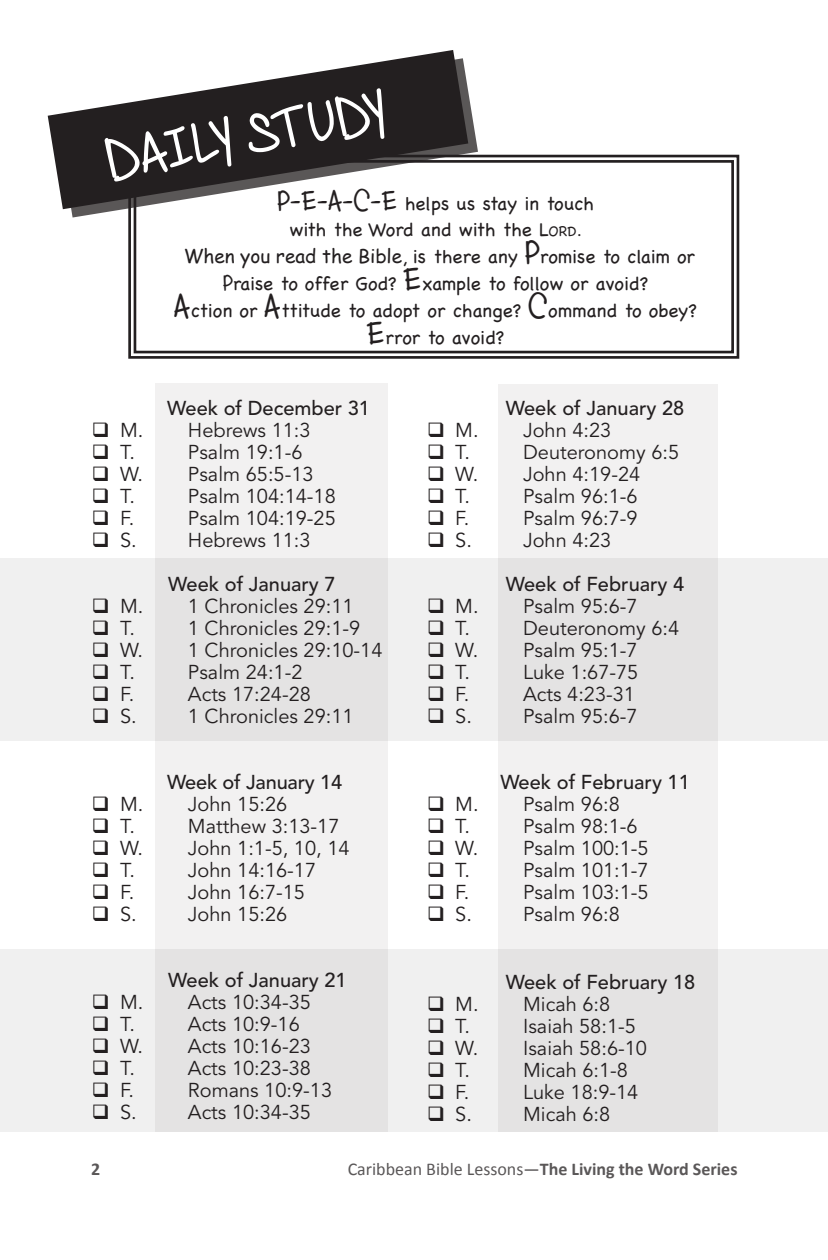
<style>
.page{position:relative;width:828px;height:1260px;background:#fff}
.page>*{position:absolute;margin:0;border:0;box-sizing:border-box;transform-origin:0 0}
.t1{font:700 72px "Cashew Apple Ale";color:#fff}
.t2{font:20px "Avenir LT Std";color:#231f20}
.t3{font:500 20px "Avenir LT Std";color:#231f20}
.t4{font:19px/26.8px "Chalkboard";color:#231f20;text-align:center}
.t5{font:18px "Calibri";color:rgb(35 31 32/.75)}
.t6{font:700 18px "Calibri";color:rgb(35 31 32/.75)}
.s1{font-family:"Cashew Apple Ale";font-weight:700;font-size:36px}
.s2{font-size:14.2px}
.s3{font-family:"Avenir LT Std"}
.s4{font-family:"Comic Sans MS"}
.s5{font-family:"Cashew Apple Ale";font-weight:700;font-size:42px}
.s6{font-family:"Cashew Apple Ale";font-weight:700;font-size:28px}
.s7{font-weight:700}
</style>
<div class="page">
<div style="left:499px;top:384px;width:219px;height:748px;background:#f2f1f1"></div>
<div style="left:156px;top:384px;width:232px;height:748px;background:#f2f1f1"></div>
<svg style="left:128px;top:154px;width:612px;height:205px"></svg>
<svg style="left:63px;top:90px;width:415px;height:128px"></svg>
<div style="left:0;top:558px;width:828px;height:182px;background:#231f20;opacity:.07"></div>
<svg style="left:48px;top:50px;width:420px;height:159px;fill:#231f20"></svg>
<div style="left:0;top:949px;width:828px;height:183px;background:#231f20;opacity:.07"></div>
<h1 class="t1" style="left:100px;top:125px;width:287px;rotate:-10deg">DAILY STUDY</h1>
<p class="t4" style="left:174px;top:190px;width:524px"><span class="s1">P-E-A-C-E</span> helps us stay in touch<br>with the Word and with the L<span class="s2">ORD</span><span class="s3">.<br></span><span class="s4">When you read the Bible,</span> is there any <span class="s5">P</span>romise to claim or <span class="s6">P</span>raise to offer God? <span class="s5">E</span>xample to follow or avoid?<br><span class="s5">A</span>ction or <span class="s5">A</span>ttitude to adopt or change? <span class="s5">C</span>ommand to obey?<br><span class="s5">E</span>rror to avoid?</p>
<p class="t3" style="left:167px;top:400px;width:204px">Week of December 31</p>
<p class="t2" style="left:92px;top:422px;width:53px">❑ M.</p>
<p class="t2" style="left:188px;top:422px;width:124px">Hebrews 11:3</p>
<p class="t2" style="left:92px;top:444px;width:44px">❑ T.</p>
<p class="t2" style="left:188px;top:444px;width:116px">Psalm 19:1-6</p>
<p class="t2" style="left:92px;top:466px;width:53px">❑ W.</p>
<p class="t2" style="left:188px;top:466px;width:127px">Psalm 65:5-13</p>
<p class="t2" style="left:92px;top:488px;width:44px">❑ T.</p>
<p class="t2" style="left:188px;top:488px;width:149px">Psalm 104:14-18</p>
<p class="t2" style="left:92px;top:510px;width:44px">❑ F.</p>
<p class="t2" style="left:188px;top:510px;width:149px">Psalm 104:19-25</p>
<p class="t2" style="left:92px;top:532px;width:46px">❑ S.</p>
<p class="t2" style="left:188px;top:532px;width:124px">Hebrews 11:3</p>
<p class="t3" style="left:168px;top:576px;width:169px">Week of January 7</p>
<p class="t2" style="left:92px;top:598px;width:53px">❑ M.</p>
<p class="t2" style="left:188px;top:598px;width:167px">1 Chronicles 29:11</p>
<p class="t2" style="left:92px;top:620px;width:44px">❑ T.</p>
<p class="t2" style="left:188px;top:620px;width:174px">1 Chronicles 29:1-9</p>
<p class="t2" style="left:92px;top:642px;width:53px">❑ W.</p>
<p class="t2" style="left:188px;top:642px;width:196px">1 Chronicles 29:10-14</p>
<p class="t2" style="left:92px;top:664px;width:44px">❑ T.</p>
<p class="t2" style="left:188px;top:664px;width:116px">Psalm 24:1-2</p>
<p class="t2" style="left:92px;top:686px;width:44px">❑ F.</p>
<p class="t2" style="left:188px;top:686px;width:125px">Acts 17:24-28</p>
<p class="t2" style="left:92px;top:708px;width:46px">❑ S.</p>
<p class="t2" style="left:188px;top:708px;width:167px">1 Chronicles 29:11</p>
<p class="t3" style="left:167px;top:774px;width:177px">Week of January 14</p>
<p class="t2" style="left:92px;top:796px;width:53px">❑ M.</p>
<p class="t2" style="left:188px;top:796px;width:101px">John 15:26</p>
<p class="t2" style="left:92px;top:818px;width:44px">❑ T.</p>
<p class="t2" style="left:188px;top:818px;width:153px">Matthew 3:13-17</p>
<p class="t2" style="left:92px;top:840px;width:53px">❑ W.</p>
<p class="t2" style="left:188px;top:840px;width:163px">John 1:1-5, 10, 14</p>
<p class="t2" style="left:92px;top:862px;width:44px">❑ T.</p>
<p class="t2" style="left:188px;top:862px;width:130px">John 14:16-17</p>
<p class="t2" style="left:92px;top:884px;width:44px">❑ F.</p>
<p class="t2" style="left:188px;top:884px;width:119px">John 16:7-15</p>
<p class="t2" style="left:92px;top:906px;width:46px">❑ S.</p>
<p class="t2" style="left:188px;top:906px;width:101px">John 15:26</p>
<p class="t3" style="left:168px;top:972px;width:180px">Week of January 21</p>
<p class="t2" style="left:92px;top:994px;width:53px">❑ M.</p>
<p class="t2" style="left:188px;top:994px;width:125px">Acts 10:34-35</p>
<p class="t2" style="left:92px;top:1016px;width:44px">❑ T.</p>
<p class="t2" style="left:188px;top:1016px;width:113px">Acts 10:9-16</p>
<p class="t2" style="left:92px;top:1038px;width:53px">❑ W.</p>
<p class="t2" style="left:188px;top:1038px;width:125px">Acts 10:16-23</p>
<p class="t2" style="left:92px;top:1060px;width:44px">❑ T.</p>
<p class="t2" style="left:188px;top:1060px;width:125px">Acts 10:23-38</p>
<p class="t2" style="left:92px;top:1082px;width:44px">❑ F.</p>
<p class="t2" style="left:188px;top:1082px;width:146px">Romans 10:9-13</p>
<p class="t2" style="left:92px;top:1104px;width:46px">❑ S.</p>
<p class="t2" style="left:188px;top:1104px;width:125px">Acts 10:34-35</p>
<p class="t3" style="left:506px;top:400px;width:180px">Week of January 28</p>
<p class="t2" style="left:427px;top:422px;width:53px">❑ M.</p>
<p class="t2" style="left:523px;top:422px;width:90px">John 4:23</p>
<p class="t2" style="left:427px;top:444px;width:44px">❑ T.</p>
<p class="t2" style="left:523px;top:444px;width:157px">Deuteronomy 6:5</p>
<p class="t2" style="left:427px;top:466px;width:53px">❑ W.</p>
<p class="t2" style="left:523px;top:466px;width:119px">John 4:19-24</p>
<p class="t2" style="left:427px;top:488px;width:44px">❑ T.</p>
<p class="t2" style="left:523px;top:488px;width:116px">Psalm 96:1-6</p>
<p class="t2" style="left:427px;top:510px;width:44px">❑ F.</p>
<p class="t2" style="left:523px;top:510px;width:116px">Psalm 96:7-9</p>
<p class="t2" style="left:427px;top:532px;width:46px">❑ S.</p>
<p class="t2" style="left:523px;top:532px;width:90px">John 4:23</p>
<p class="t3" style="left:506px;top:576px;width:180px">Week of February 4</p>
<p class="t2" style="left:427px;top:598px;width:53px">❑ M.</p>
<p class="t2" style="left:523px;top:598px;width:116px">Psalm 95:6-7</p>
<p class="t2" style="left:427px;top:620px;width:44px">❑ T.</p>
<p class="t2" style="left:523px;top:620px;width:157px">Deuteronomy 6:4</p>
<p class="t2" style="left:427px;top:642px;width:53px">❑ W.</p>
<p class="t2" style="left:523px;top:642px;width:116px">Psalm 95:1-7</p>
<p class="t2" style="left:427px;top:664px;width:44px">❑ T.</p>
<p class="t2" style="left:523px;top:664px;width:117px">Luke 1:67-75</p>
<p class="t2" style="left:427px;top:686px;width:44px">❑ F.</p>
<p class="t2" style="left:523px;top:686px;width:113px">Acts 4:23-31</p>
<p class="t2" style="left:427px;top:708px;width:46px">❑ S.</p>
<p class="t2" style="left:523px;top:708px;width:116px">Psalm 95:6-7</p>
<p class="t3" style="left:500px;top:774px;width:191px">Week of February 11</p>
<p class="t2" style="left:427px;top:796px;width:53px">❑ M.</p>
<p class="t2" style="left:523px;top:796px;width:98px">Psalm 96:8</p>
<p class="t2" style="left:427px;top:818px;width:44px">❑ T.</p>
<p class="t2" style="left:523px;top:818px;width:116px">Psalm 98:1-6</p>
<p class="t2" style="left:427px;top:840px;width:53px">❑ W.</p>
<p class="t2" style="left:523px;top:840px;width:127px">Psalm 100:1-5</p>
<p class="t2" style="left:427px;top:862px;width:44px">❑ T.</p>
<p class="t2" style="left:523px;top:862px;width:127px">Psalm 101:1-7</p>
<p class="t2" style="left:427px;top:884px;width:44px">❑ F.</p>
<p class="t2" style="left:523px;top:884px;width:127px">Psalm 103:1-5</p>
<p class="t2" style="left:427px;top:906px;width:46px">❑ S.</p>
<p class="t2" style="left:523px;top:906px;width:98px">Psalm 96:8</p>
<p class="t3" style="left:506px;top:974px;width:191px">Week of February 18</p>
<p class="t2" style="left:427px;top:996px;width:53px">❑ M.</p>
<p class="t2" style="left:523px;top:996px;width:89px">Micah 6:8</p>
<p class="t2" style="left:427px;top:1018px;width:44px">❑ T.</p>
<p class="t2" style="left:523px;top:1018px;width:114px">Isaiah 58:1-5</p>
<p class="t2" style="left:427px;top:1040px;width:53px">❑ W.</p>
<p class="t2" style="left:523px;top:1040px;width:125px">Isaiah 58:6-10</p>
<p class="t2" style="left:427px;top:1062px;width:44px">❑ T.</p>
<p class="t2" style="left:523px;top:1062px;width:106px">Micah 6:1-8</p>
<p class="t2" style="left:427px;top:1084px;width:44px">❑ F.</p>
<p class="t2" style="left:523px;top:1084px;width:117px">Luke 18:9-14</p>
<p class="t2" style="left:427px;top:1106px;width:46px">❑ S.</p>
<p class="t2" style="left:523px;top:1106px;width:89px">Micah 6:8</p>
<p class="t6" style="left:91px;top:1158px;width:11px">2</p>
<p class="t5" style="left:348px;top:1158px;width:391px">Caribbean Bible Lessons—<span class="s7">The Living the Word Series</span></p>
</div>
